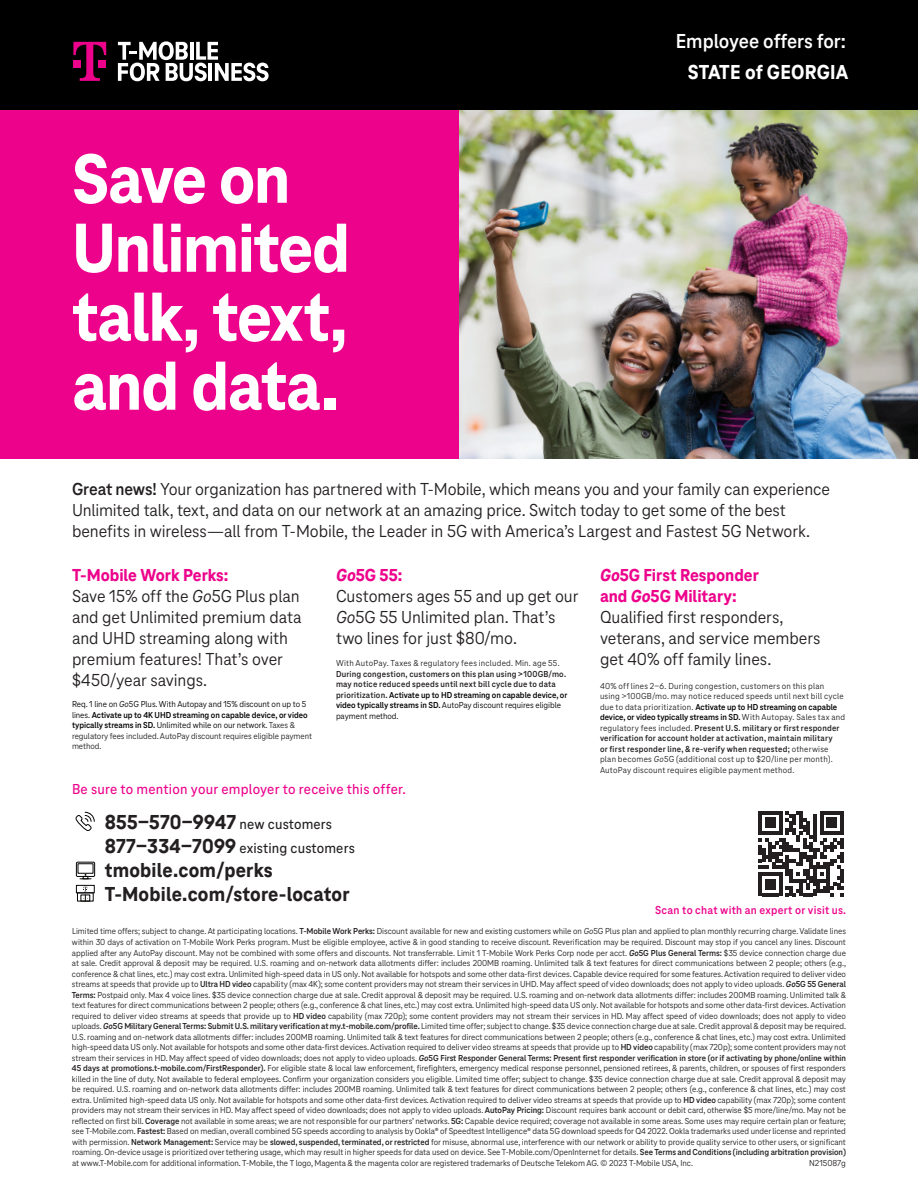
<style>
.page{position:relative;width:918px;height:1188px;background:#fff}
.page>*{position:absolute;margin:0;border:0;box-sizing:border-box;transform-origin:0 0}
.t1{font:800 72px/69px "Tele Neo";letter-spacing:-.02em;color:#fff}
.t2{font:800 21px "Tele Neo";letter-spacing:.01em;color:#231f20}
.t3{font:700 21px "Tele Neo";letter-spacing:-.005em;color:#fff}
.t4{font:800 21px "Tele Neo";letter-spacing:.005em;color:#fff}
.t5{font:18px/21px "Tele Neo";letter-spacing:-.005em;color:#231f20}
.t6{font:500 15px "Tele Neo";letter-spacing:.015em;color:#ed028c}
.t7{font:500 15px "Tele Neo";letter-spacing:.01em;color:#231f20}
.t8{font:700 12px "Tele Neo";letter-spacing:.025em;color:#ed028c}
.t9{font:9px/10.5px "Tele Neo";letter-spacing:.02em;color:#231f20;text-align:justify}
.t10{font:9px/10.5px "Tele Neo";letter-spacing:-.005em;color:#000}
.t11{font:700 9px/10.5px "Tele Neo";letter-spacing:.02em;color:#231f20}
.t12{font:9px "Tele Neo";color:#231f20}
.s1{font-weight:700}
.s2{font-weight:800;color:#ed028c}
.s3{font-style:italic}
.s4{color:#231f20}
.s5{font-weight:800;font-style:italic;color:#ed028c}
.s6{color:#000}
.s7{font-weight:400;color:#000}
.s8{font-weight:700;color:#000}
.s9{font-weight:500;font-size:15px}
.s10{font-weight:800;font-size:21px}
.s11{font-weight:700;font-style:italic}
</style>
<div class="page">
<div style="left:0;top:104px;width:490px;height:355px;background:#ed028c"></div>
<svg style="left:75px;top:812px;width:20px;height:19px"></svg>
<div style="left:76px;top:862px;width:19px;height:15px;border:1px solid #050504"></div>
<div style="left:78px;top:863px;width:15px;height:11px;border:1px solid #050504"></div>
<svg style="left:80px;top:874px;width:11px;height:6px"></svg>
<div style="left:77px;top:892px;width:17px;height:10px;border:1px solid #050504"></div>
<div style="left:76px;top:885px;width:19px;height:8px;border:1px solid #050504"></div>
<div style="left:81px;top:895px;width:9px;height:6px;border:1px solid #050504"></div>
<svg style="left:83px;top:887px;width:5px;height:14px"></svg>
<img style="left:459px;top:110px;width:459px;height:349px">
<div style="left:0;top:0;width:918px;height:110px;background:#000"></div>
<svg style="left:758px;top:811px;width:86px;height:85px"></svg>
<svg style="left:118px;top:41px;width:151px;height:40px"></svg>
<svg style="left:73px;top:42px;width:33px;height:39px"></svg>
<div style="left:98px;top:60px;width:8px;height:8px;background:#ed028c"></div>
<h2 class="t3" style="left:676px;top:30px;width:172px">Employee offers for:</h2>
<h1 class="t1" style="left:72px;top:145px;width:280px">Save on<br>Unlimited talk, text, and data.</h1>
<h2 class="t4" style="left:688px;top:60px;width:162px">STATE of GEORGIA</h2>
<p class="t5" style="left:72px;top:479px;width:759px"><span class="s1">Great news!</span> Your organization has partnered with T-Mobile, which means you and your family can experience<br>Unlimited talk, text, and data on our network at an amazing price. Switch today to get some of the best benefits in wireless—all from T-Mobile, the Leader in 5G with America’s Largest and Fastest 5G Network.</p>
<h3 class="t5" style="left:72px;top:564px;width:231px"><span class="s2">T-Mobile Work Perks:<br></span>Save 15% off the <span class="s3">Go</span>5G Plus plan and get Unlimited premium data and UHD streaming along with premium features! That’s over $450/year savings.</h3>
<p class="t10" style="left:72px;top:699px;width:242px">Req. 1 line on <span class="s3">Go</span>5G Plus. With Autopay and 15% discount on up to 5 lines. <span class="s1">Activate up to 4K UHD streaming on capable device, or video typically streams in SD.</span> Unlimited while on our network. <span class="s4">Taxes &amp; regulatory fees included. AutoPay discount requires eligible payment method.</span></p>
<h3 class="t5" style="left:336px;top:564px;width:244px"><span class="s5">Go</span><span class="s2">5G 55:<br></span>Customers ages 55 and up get our<br><span class="s3">Go</span>5G 55 Unlimited plan. That’s two lines for just $80/mo.</h3>
<p class="t9" style="left:336px;top:658px;width:225px">With AutoPay. Taxes &amp; regulatory fees included. Min. age 55.</p>
<p class="t11" style="left:336px;top:668px;width:233px">During congestion, customers on this plan using &gt;100GB/mo. may notice reduced speeds until next bill cycle due to data prioritization. <span class="s6">Activate up to HD streaming on capable device, or video typically streams in SD.</span> <span class="s7">AutoPay discount requires eligible payment method.</span></p>
<h3 class="t5" style="left:600px;top:564px;width:222px"><span class="s5">Go</span><span class="s2">5G First Responder<br>and</span> <span class="s5">Go</span><span class="s2">5G Military:<br></span>Qualified first responders, veterans, and service members get 40% off family lines.</h3>
<p class="t9" style="left:600px;top:680px;width:247px;text-align:left">40% off lines 2-6. During congestion, customers on this plan using &gt;100GB/mo. may notice reduced speeds until next bill cycle due to data prioritization. <span class="s8">Activate up to HD streaming on capable device, or video typically streams in SD.</span> With Autopay. Sales tax and regulatory fees included. <span class="s1">Present U.S. military or first responder verification for account holder at activation, maintain military<br>or first responder line, &amp; re-verify when requested;</span> otherwise plan becomes <span class="s3">Go</span>5G (additional cost up to $20/line per month).<br>AutoPay discount requires eligible payment method.</p>
<h3 class="t6" style="left:72px;top:781px;width:336px">Be sure to mention your employer to receive this offer.</h3>
<h2 class="t2" style="left:105px;top:810px;width:229px">855-570-9947 <span class="s9">new customers</span></h2>
<h3 class="t7" style="left:105px;top:839px;width:252px"><span class="s10">877-334-7099</span> existing customers</h3>
<h2 class="t2" style="left:105px;top:882px;width:246px">T-Mobile.com/store-locator</h2>
<h2 class="t2" style="left:105px;top:858px;width:169px">tmobile.com/perks</h2>
<h3 class="t8" style="left:655px;top:903px;width:192px">Scan to chat with an expert or visit us.</h3>
<p class="t9" style="left:72px;top:926px;width:776px">Limited time offers; subject to change. At participating locations. <span class="s1">T-Mobile Work Perks:</span> Discount available for new and existing customers while on <span class="s3">Go</span>5G Plus plan and applied to plan monthly recurring charge. Validate lines within 30 days of activation on T-Mobile Work Perks program. Must be eligible employee, active &amp; in good standing to receive discount. Reverification may be required. Discount may stop if you cancel any lines. Discount applied after any AutoPay discount. May not be combined with some offers and discounts. Not transferrable. Limit 1 T-Mobile Work Perks Corp node per acct. <span class="s11">Go</span><span class="s1">5G Plus General Terms:</span> $35 device connection charge due at sale. Credit approval &amp; deposit may be required. U.S. roaming and on-network data allotments differ: includes 200MB roaming. Unlimited talk &amp; text features for direct communications between 2 people; others (e.g., conference &amp; chat lines, etc.) may cost extra. Unlimited high-speed data in US only. Not available for hotspots and some other data-first devices. Capable device required for some features. Activation required to deliver video streams at speeds that provide up to <span class="s1">Ultra HD video</span> capability (max 4K); some content providers may not stream their services in UHD. May affect speed of video downloads; does not apply to video uploads. <span class="s11">Go</span><span class="s1">5G 55 General Terms:</span> Postpaid only. Max 4 voice lines. $35 device connection charge due at sale. Credit approval &amp; deposit may be required. U.S. roaming and on-network data allotments differ: includes 200MB roaming. Unlimited talk &amp; text features for direct communications between 2 people; others (e.g., conference &amp; chat lines, etc.) may cost extra. Unlimited high-speed data US only. Not available for hotspots and some other data-first devices. Activation required to deliver video streams at speeds that provide up to <span class="s1">HD video</span> capability (max 720p); some content providers may not stream their services in HD. May affect speed of video downloads; does not apply to video uploads. <span class="s11">Go</span><span class="s1">5G Military General Terms: Submit U.S. military verification at my.t-mobile.com/profile.</span> Limited time offer; subject to change. $35 device connection charge due at sale. Credit approval &amp; deposit may be required.<br>U.S. roaming and on-network data allotments differ: includes 200MB roaming. Unlimited talk &amp; text features for direct communications between 2 people; others (e.g., conference &amp; chat lines, etc.) may cost extra. Unlimited high-speed data US only. Not available for hotspots and some other data-first devices. Activation required to deliver video streams at speeds that provide up to <span class="s1">HD video</span> capability (max 720p); some content providers may not stream their services in HD. May affect speed of video downloads; does not apply to video uploads. <span class="s11">Go</span><span class="s1">5G First Responder General Terms: Present first responder verification in store (or if activating by phone/online within 45 days at promotions.t-mobile.com/FirstResponder).</span> For eligible state &amp; local law enforcement, firefighters, emergency medical response personnel, pensioned retirees, &amp; parents, children, or spouses of first responders killed in the line of duty. Not available to federal employees. Confirm your organization considers you eligible. Limited time offer; subject to change. $35 device connection charge due at sale. Credit approval &amp; deposit may be required. U.S. roaming and on-network data allotments differ: includes 200MB roaming. Unlimited talk &amp; text features for direct communications between 2 people; others (e.g., conference &amp; chat lines, etc.) may cost extra. Unlimited high-speed data US only. Not available for hotspots and some other data-first devices. Activation required to deliver video streams at speeds that provide up to <span class="s1">HD video</span> capability (max 720p); some content providers may not stream their services in HD. May affect speed of video downloads; does not apply to video uploads. <span class="s1">AutoPay Pricing:</span> Discount requires bank account or debit card, otherwise $5 more/line/mo. May not be reflected on first bill. <span class="s1">Coverage</span> not available in some areas; we are not responsible for our partners’ networks. <span class="s1">5G:</span> Capable device required; coverage not available in some areas. Some uses may require certain plan or feature; see T-Mobile.com. <span class="s1">Fastest:</span> Based on median, overall combined 5G speeds according to analysis by Ookla® of Speedtest Intelligence® data 5G download speeds for Q4 2022. Ookla trademarks used under license and reprinted with permission. <span class="s1">Network Management:</span> Service may be <span class="s1">slowed, suspended, terminated, or restricted</span> for misuse, abnormal use, interference with our network or ability to provide quality service to other users, or significant roaming. On-device usage is prioritized over tethering usage, which may result in higher speeds for data used on device. See T-Mobile.com/OpenInternet for details. <span class="s1">See Terms and Conditions (including arbitration provision) </span>at www.T-Mobile.com for additional information. T-Mobile, the T logo, Magenta &amp; the magenta color are registered trademarks of Deutsche Telekom AG. © 2023 T-Mobile USA, Inc.</p>
<p class="t12" style="left:809px;top:1158px;width:38px">N215087g</p>
</div>
